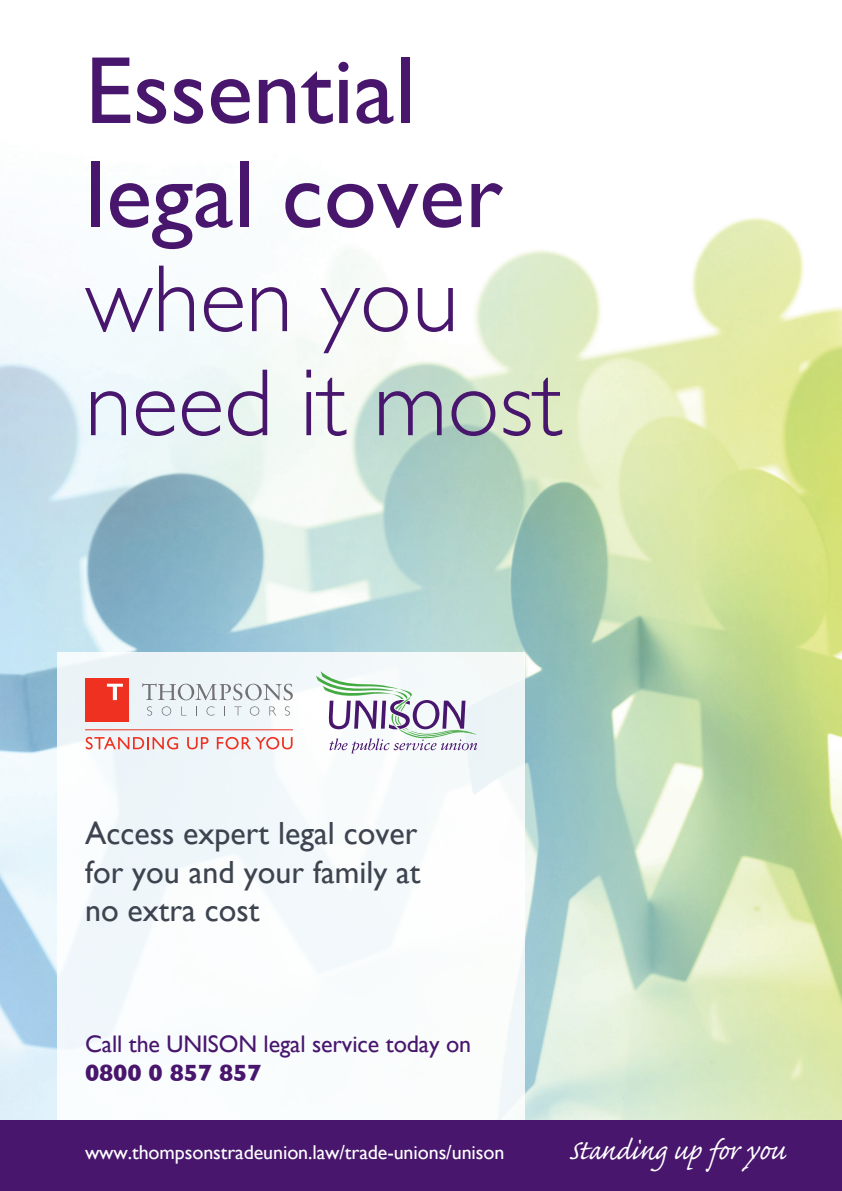
<style>
.page{position:relative;width:842px;height:1191px;background:#fff}
.page>*{position:absolute;margin:0;border:0;box-sizing:border-box;transform-origin:0 0}
.t1{font:96px/104px "Gill Sans";color:#48166d}
.t2{font:36px "Caflisch Script Pro";letter-spacing:-.005em;color:#fff}
.t3{font:32px/38.4px "Gill Sans";color:#3e444f;text-align:justify}
.t4{font:24px/28.8px "Gill Sans";letter-spacing:-.005em;color:#48166d}
.t5{font:20px "Gill Sans";letter-spacing:-.005em;color:#fff}
.s1{font-weight:300}
.s2{font-weight:700}
</style>
<div class="page">
<img style="left:0;top:217px;width:842px;height:903px">
<div style="left:57px;top:652px;width:467px;height:468px;background:#fff"></div>
<div style="left:0;top:1120px;width:842px;height:71px;background:#48166d"></div>
<svg style="left:142px;top:683px;width:151px;height:17px"></svg>
<svg style="left:147px;top:706px;width:5px;height:9px"></svg>
<svg style="left:162px;top:706px;width:9px;height:9px"></svg>
<svg style="left:181px;top:706px;width:5px;height:9px"></svg>
<svg style="left:206px;top:706px;width:8px;height:9px"></svg>
<svg style="left:234px;top:706px;width:8px;height:9px"></svg>
<svg style="left:250px;top:706px;width:9px;height:9px"></svg>
<svg style="left:269px;top:706px;width:7px;height:9px"></svg>
<svg style="left:285px;top:706px;width:5px;height:9px"></svg>
<div style="left:85px;top:678px;width:43px;height:43px;background:#ef3122"></div>
<svg style="left:107px;top:683px;width:16px;height:17px"></svg>
<hr style="left:85px;top:729px;width:208px;height:1px;background:#ef3122">
<svg style="left:86px;top:737px;width:92px;height:12px"></svg>
<svg style="left:187px;top:737px;width:22px;height:12px"></svg>
<svg style="left:217px;top:737px;width:76px;height:12px"></svg>
<svg style="left:316px;top:671px;width:161px;height:82px"></svg>
<p class="t1" style="left:85px;top:38px;width:479px">Essential legal cover <span class="s1">when you need it most</span></p>
<p class="t3" style="left:85px;top:814px;width:337px">Access expert legal cover for you and your family at no extra cost</p>
<p class="t4" style="left:85px;top:1029px;width:388px">Call the UNISON legal service today on<br><span class="s2">0800 0 857 857</span></p>
<p class="t5" style="left:85px;top:1140px;width:421px">www.thompsonstradeunion.law/trade-unions/unison</p>
<p class="t2" style="left:569px;top:1131px;width:218px">Standing up for you</p>
</div>
